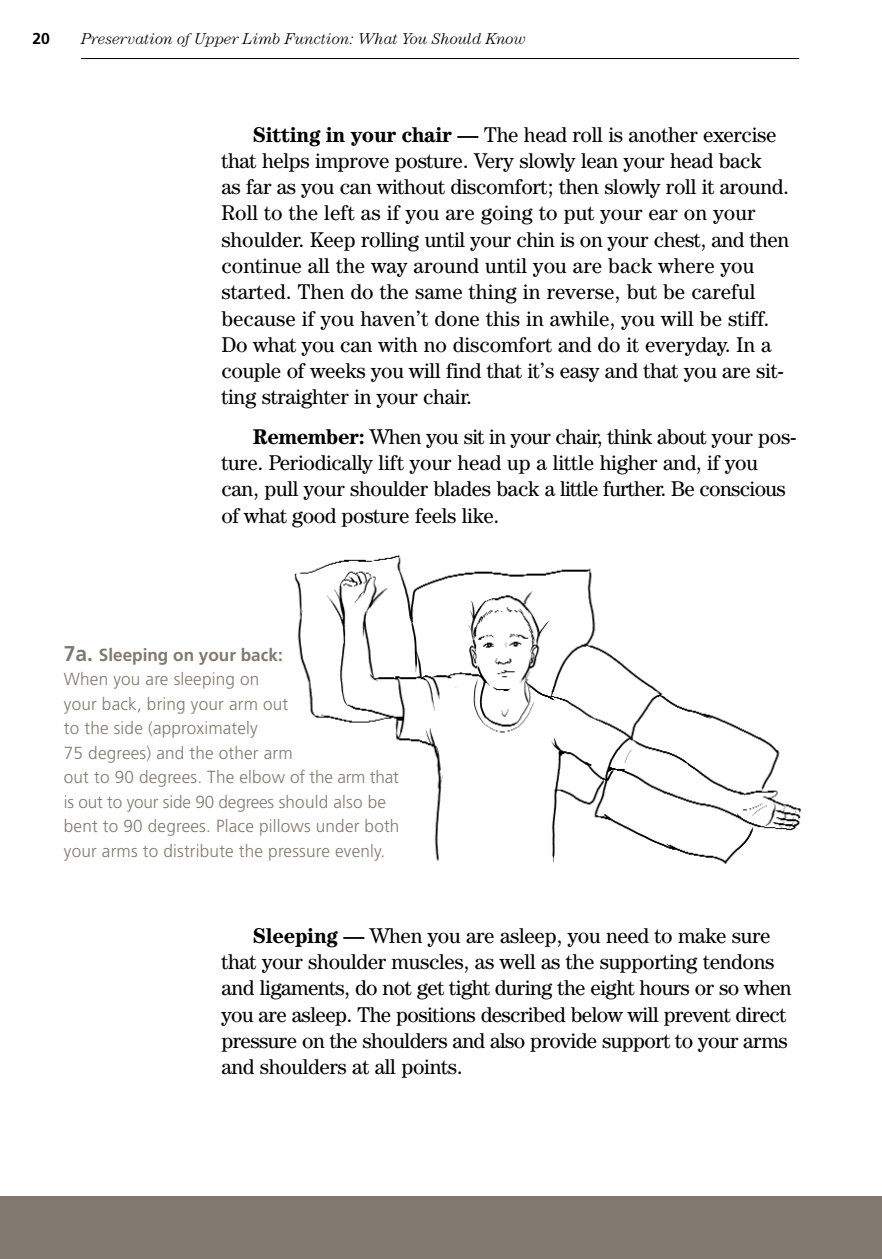
<style>
.page{position:relative;width:882px;height:1259px;background:#fff}
.page>*{position:absolute;margin:0;border:0;box-sizing:border-box;transform-origin:0 0}
.t1{font:21.35px/26.2px "Century IT Cby BT";letter-spacing:-.01em;color:#000}
.t2{font:300 17.5px/24.5px "Frutiger";letter-spacing:.01em;color:#81796f}
.t3{font:italic 300 15.75px "Century IT Cby BT";color:#000}
.t4{font:700 15.75px "Frutiger";color:#000}
.s1{font-weight:700}
.s2{font-weight:700;font-size:21.35px}
</style>
<div class="page">
<div style="left:0;top:1196px;width:881px;height:62px;background:#81796f"></div>
<hr style="left:81px;top:58px;width:718px;height:1px;background:#000">
<img style="left:294px;top:555px;width:508px;height:309px">
<p class="t4" style="left:32px;top:32px;width:19px">20</p>
<p class="t3" style="left:81px;top:33px;width:446px">Preservation of Upper Limb Function: What You Should Know</p>
<p class="t1" style="left:221px;top:123px;width:569px;text-indent:31px"><span class="s1">Sitting in your chair —</span> The head roll is another exercise that helps improve posture. Very slowly lean your head back<br>as far as you can without discomfort; then slowly roll it around.<br>Roll to the left as if you are going to put your ear on your shoulder. Keep rolling until your chin is on your chest, and then continue all the way around until you are back where you started. Then do the same thing in reverse, but be careful because if you haven’t done this in awhile, you will be stiff.<br>Do what you can with no discomfort and do it everyday. In a couple of weeks you will find that it’s easy and that you are sit&shy;ting straighter in your chair.</p>
<p class="t1" style="left:221px;top:425px;width:577px;text-indent:32px"><span class="s1">Remember:</span> When you sit in your chair, think about your pos&shy;ture. Periodically lift your head up a little higher and, if you can, pull your shoulder blades back a little further. Be conscious of what good posture feels like.</p>
<p class="t2" style="left:64px;top:643px;width:337px"><span class="s2">7a.</span> <span class="s1">Sleeping on your back:<br></span>When you are sleeping on<br>your back, bring your arm out<br>to the side (approximately<br>75 degrees) and the other arm<br>out to 90 degrees. The elbow of the arm that is out to your side 90 degrees should also be bent to 90 degrees. Place pillows under both your arms to distribute the pressure evenly.</p>
<p class="t1" style="left:221px;top:924px;width:572px;text-indent:32px"><span class="s1">Sleeping —</span> When you are asleep, you need to make sure that your shoulder muscles, as well as the supporting tendons and ligaments, do not get tight during the eight hours or so when you are asleep. The positions described below will prevent direct pressure on the shoulders and also provide support to your arms and shoulders at all points.</p>
</div>
